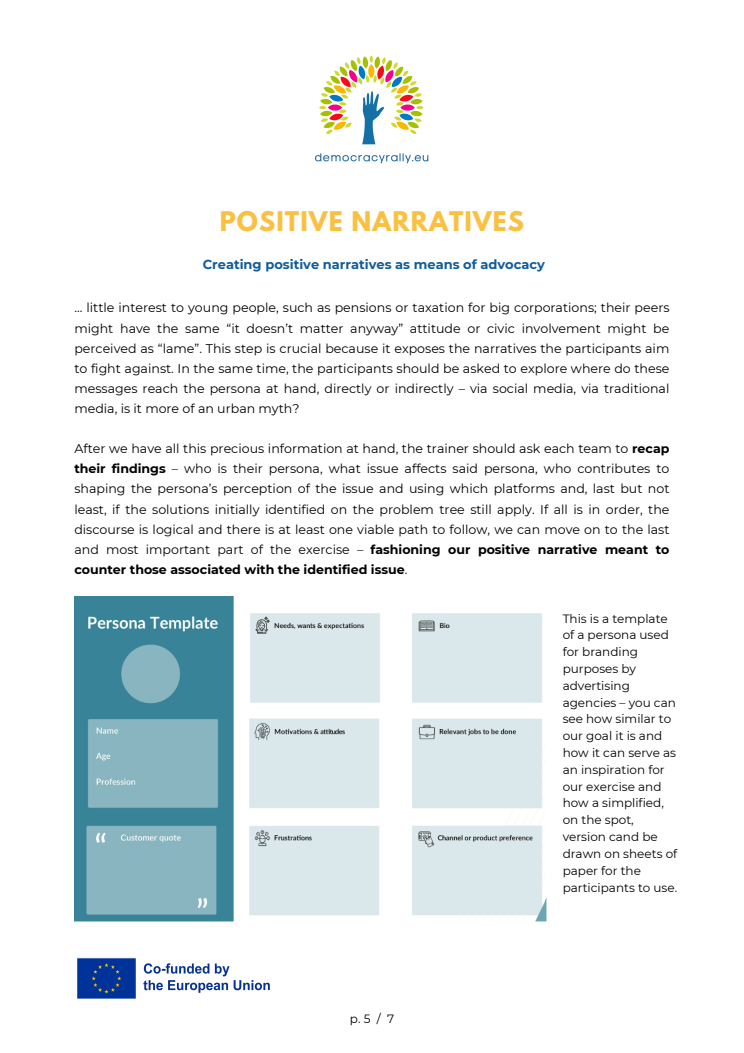
<style>
.page{position:relative;width:744px;height:1053px;background:#fff}
.page>*{position:absolute;margin:0;border:0;box-sizing:border-box;transform-origin:0 0}
.t1{font:700 24px "League Spartan";letter-spacing:.045em;color:#f9c041}
.t2{font:700 13px "Montserrat";color:#105c9b}
.t3{font:12.6px/20.1px "Montserrat";color:#000;text-align:justify}
.t4{font:12px/16.8px "Montserrat";color:#000}
.s1{font-weight:700}
</style>
<div class="page">
<img style="left:315px;top:55px;width:114px;height:109px">
<img style="left:77px;top:957px;width:193px;height:42px">
<img style="left:74px;top:596px;width:473px;height:325px">
<p class="t1" style="left:220px;top:210px;width:306px">POSITIVE NARRATIVES</p>
<p class="t2" style="left:203px;top:256px;width:344px">Creating positive narratives as means of advocacy</p>
<p class="t3" style="left:74px;top:298px;width:597px">... little interest to young people, such as pensions or taxation for big corporations; their peers might have the same “it doesn’t matter anyway” attitude or civic involvement might be perceived as “lame”. This step is crucial because it exposes the narratives the participants aim to fight against. In the same time, the participants should be asked to explore where do these messages reach the persona at hand, directly or indirectly – via social media, via traditional media, is it more of an urban myth?</p>
<p class="t3" style="left:74px;top:438px;width:597px">After we have all this precious information at hand, the trainer should ask each team to <span class="s1">recap their findings</span> – who is their persona, what issue affects said persona, who contributes to shaping the persona’s perception of the issue and using which platforms and, last but not least, if the solutions initially identified on the problem tree still apply. If all is in order, the discourse is logical and there is at least one viable path to follow, we can move on to the last and most important part of the exercise – <span class="s1">fashioning our positive narrative meant to counter those associated with the identified issue</span>.</p>
<p class="t4" style="left:350px;top:1010px;width:46px">p.5 / 7</p>
<p class="t4" style="left:563px;top:610px;width:116px">This is a template of a persona used for branding purposes by advertising agencies – you can see how similar to our goal it is and how it can serve as an inspiration for our exercise and how a simplified, on the spot, version cand be drawn on sheets of paper for the participants to use.</p>
</div>
